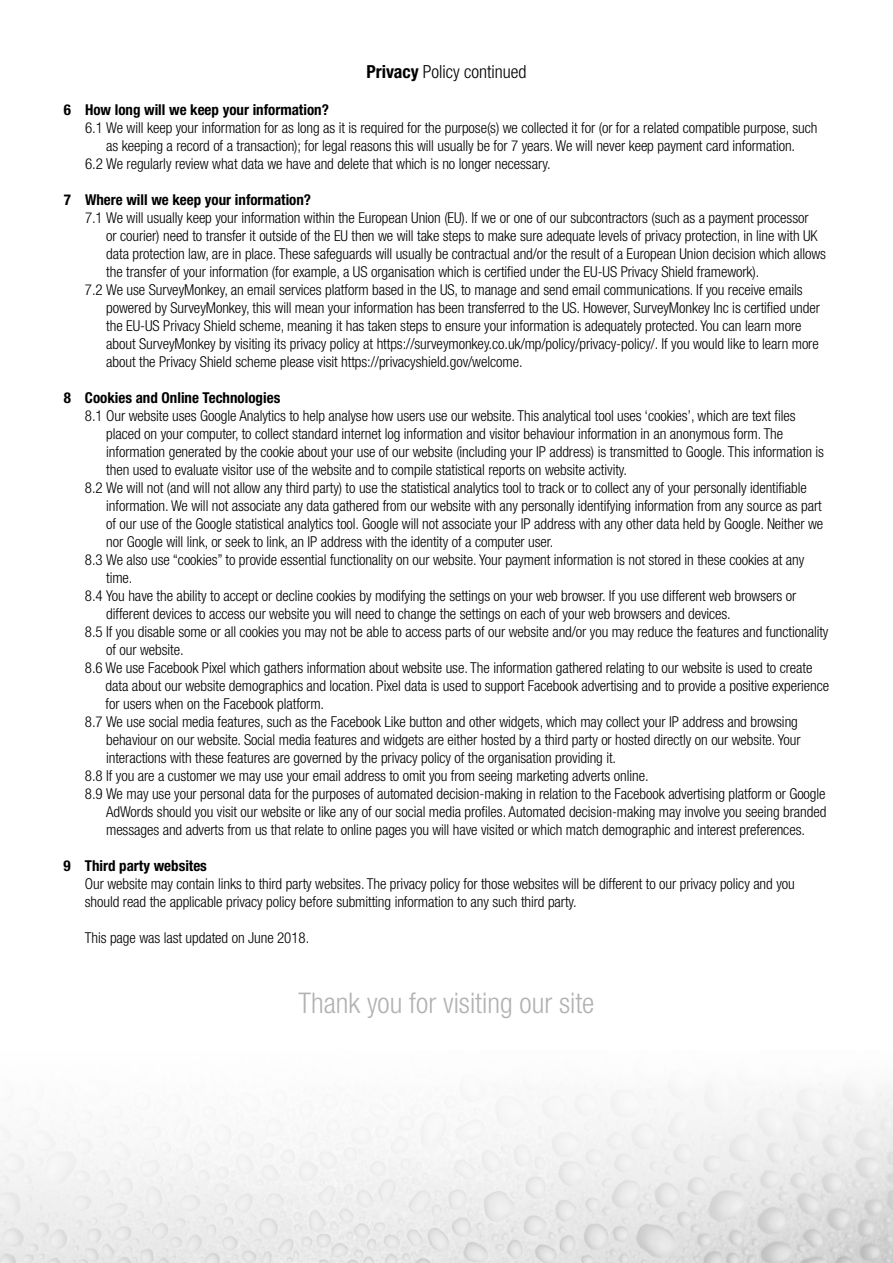
<style>
.page{position:relative;width:893px;height:1263px;background:#fff}
.page>*{position:absolute;margin:0;border:0;box-sizing:border-box;transform-origin:0 0}
.t1{font:300 condensed 28.5px "Helvetica Neue";color:#b3b2b2}
.t2{font:300 condensed 18px "Helvetica Neue";color:#000}
.t3{font:300 condensed 15px/18px "Helvetica Neue";letter-spacing:-.005em;color:#000}
.t4{font:700 condensed 15px "Helvetica Neue";color:#000}
.s1{font-weight:700}
</style>
<div class="page">
<img style="left:0;top:1091px;width:893px;height:172px">
<p class="t2" style="left:366px;top:61px;width:162px"><span class="s1">Privacy</span> Policy continued</p>
<p class="t4" style="left:64px;top:100px;width:267px">6 How long will we keep your information?</p>
<p class="t3" style="left:85px;top:118px;width:734px">6.1 We will keep your information for as long as it is required for the purpose(s) we collected it for (or for a related compatible purpose, such</p>
<p class="t3" style="left:106px;top:136px;width:690px">as keeping a record of a transaction); for legal reasons this will usually be for 7 years. We will never keep payment card information.</p>
<p class="t3" style="left:85px;top:154px;width:467px">6.2 We regularly review what data we have and delete that which is no longer necessary.</p>
<p class="t4" style="left:64px;top:190px;width:249px">7 Where will we keep your information?</p>
<p class="t3" style="left:85px;top:208px;width:725px">7.1 We will usually keep your information within the European Union (EU). If we or one of our subcontractors (such as a payment processor</p>
<p class="t3" style="left:106px;top:226px;width:713px">or courier) need to transfer it outside of the EU then we will take steps to make sure adequate levels of privacy protection, in line with UK</p>
<p class="t3" style="left:106px;top:244px;width:721px">data protection law, are in place. These safeguards will usually be contractual and/or the result of a European Union decision which allows</p>
<p class="t3" style="left:106px;top:262px;width:655px">the transfer of your information (for example, a US organisation which is certified under the EU-US Privacy Shield framework).</p>
<p class="t3" style="left:85px;top:280px;width:719px">7.2 We use SurveyMonkey, an email services platform based in the US, to manage and send email communications. If you receive emails</p>
<p class="t3" style="left:106px;top:298px;width:715px">powered by SurveyMonkey, this will mean your information has been transferred to the US. However, SurveyMonkey Inc is certified under</p>
<p class="t3" style="left:106px;top:316px;width:697px">the EU-US Privacy Shield scheme, meaning it has taken steps to ensure your information is adequately protected. You can learn more</p>
<p class="t3" style="left:106px;top:334px;width:714px">about SurveyMonkey by visiting its privacy policy at https://surveymonkey.co.uk/mp/policy/privacy-policy/. If you would like to learn more</p>
<p class="t3" style="left:106px;top:352px;width:418px">about the Privacy Shield scheme please visit https://privacyshield.gov/welcome.</p>
<p class="t4" style="left:64px;top:388px;width:218px">8 Cookies and Online Technologies</p>
<p class="t3" style="left:85px;top:406px;width:712px">8.1 Our website uses Google Analytics to help analyse how users use our website. This analytical tool uses ‘cookies’, which are text files</p>
<p class="t3" style="left:106px;top:424px;width:678px">placed on your computer, to collect standard internet log information and visitor behaviour information in an anonymous form. The</p>
<p class="t3" style="left:106px;top:442px;width:719px">information generated by the cookie about your use of our website (including your IP address) is transmitted to Google. This information is</p>
<p class="t3" style="left:106px;top:460px;width:522px">then used to evaluate visitor use of the website and to compile statistical reports on website activity.</p>
<p class="t3" style="left:85px;top:478px;width:723px">8.2 We will not (and will not allow any third party) to use the statistical analytics tool to track or to collect any of your personally identifiable</p>
<p class="t3" style="left:106px;top:496px;width:717px">information. We will not associate any data gathered from our website with any personally identifying information from any source as part</p>
<p class="t3" style="left:106px;top:514px;width:718px">of our use of the Google statistical analytics tool. Google will not associate your IP address with any other data held by Google. Neither we</p>
<p class="t3" style="left:106px;top:532px;width:449px">nor Google will link, or seek to link, an IP address with the identity of a computer user.</p>
<p class="t3" style="left:85px;top:550px;width:721px">8.3 We also use “cookies” to provide essential functionality on our website. Your payment information is not stored in these cookies at any</p>
<p class="t3" style="left:106px;top:568px;width:28px">time.</p>
<p class="t3" style="left:85px;top:586px;width:713px">8.4 You have the ability to accept or decline cookies by modifying the settings on your web browser. If you use different web browsers or</p>
<p class="t3" style="left:106px;top:604px;width:626px">different devices to access our website you will need to change the settings on each of your web browsers and devices.</p>
<p class="t3" style="left:85px;top:622px;width:745px">8.5 If you disable some or all cookies you may not be able to access parts of our website and/or you may reduce the features and functionality</p>
<p class="t3" style="left:106px;top:640px;width:79px">of our website.</p>
<p class="t3" style="left:85px;top:658px;width:729px">8.6 We use Facebook Pixel which gathers information about website use. The information gathered relating to our website is used to create</p>
<p class="t3" style="left:106px;top:676px;width:725px">data about our website demographics and location. Pixel data is used to support Facebook advertising and to provide a positive experience</p>
<p class="t3" style="left:106px;top:694px;width:220px">for users when on the Facebook platform.</p>
<p class="t3" style="left:85px;top:712px;width:714px">8.7 We use social media features, such as the Facebook Like button and other widgets, which may collect your IP address and browsing</p>
<p class="t3" style="left:106px;top:730px;width:696px">behaviour on our website. Social media features and widgets are either hosted by a third party or hosted directly on our website. Your</p>
<p class="t3" style="left:106px;top:748px;width:511px">interactions with these features are governed by the privacy policy of the organisation providing it.</p>
<p class="t3" style="left:85px;top:766px;width:565px">8.8 If you are a customer we may use your email address to omit you from seeing marketing adverts online.</p>
<p class="t3" style="left:85px;top:784px;width:742px">8.9 We may use your personal data for the purposes of automated decision-making in relation to the Facebook advertising platform or Google</p>
<p class="t3" style="left:106px;top:802px;width:722px">AdWords should you visit our website or like any of our social media profiles. Automated decision-making may involve you seeing branded</p>
<p class="t3" style="left:106px;top:820px;width:700px">messages and adverts from us that relate to online pages you will have visited or which match demographic and interest preferences.</p>
<p class="t4" style="left:64px;top:856px;width:145px">9 Third party websites</p>
<p class="t3" style="left:85px;top:874px;width:711px">Our website may contain links to third party websites. The privacy policy for those websites will be different to our privacy policy and you should read the applicable privacy policy before submitting information to any such third party.</p>
<p class="t3" style="left:85px;top:928px;width:226px">This page was last updated on June 2018.</p>
<h1 class="t1" style="left:299px;top:986px;width:297px">Thank you for visiting our site</h1>
</div>
